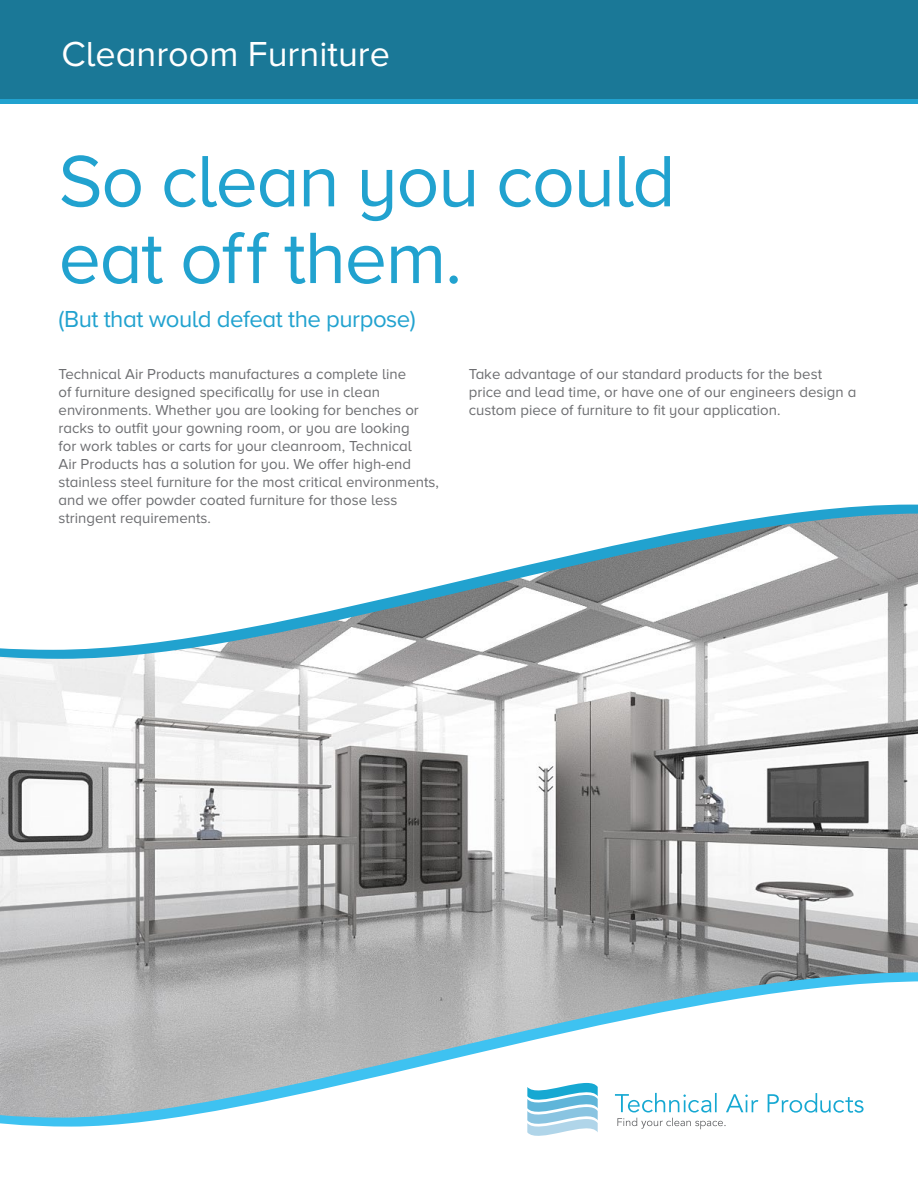
<style>
.page{position:relative;width:918px;height:1188px;background:#fff}
.page>*{position:absolute;margin:0;border:0;box-sizing:border-box;transform-origin:0 0}
.t1{font:75.3px/76.7px "Proxima Nova A";letter-spacing:-.02em;color:#21a2cf}
.t2{font:36px "Proxima Nova A";color:#fff}
.t3{font:24px "Proxima Nova A";letter-spacing:-.02em;color:#21a2cf}
.t4{font:15px/18px "Proxima Nova A";color:#6d6e71}
</style>
<div class="page">
<img style="left:0;top:659px;width:918px;height:313px">
<svg style="left:0;top:972px;width:918px;height:9px;background:#a0abaf"></svg>
<svg style="left:0;top:650px;width:907px;height:9px"></svg>
<svg style="left:0;top:504px;width:918px;height:146px"></svg>
<svg style="left:0;top:981px;width:918px;height:149px"></svg>
<div style="left:0;top:0;width:918px;height:103px;background:#21a2cf"></div>
<div style="left:0;top:0;width:918px;height:99px;background:#1a7897"></div>
<svg style="left:527px;top:1083px;width:71px;height:53px"></svg>
<svg style="left:615px;top:1093px;width:249px;height:36px"></svg>
<h2 class="t2" style="left:62px;top:34px;width:330px">Cleanroom Furniture</h2>
<h1 class="t1" style="left:59px;top:142px;width:619px">So clean you could eat off them.</h1>
<h3 class="t3" style="left:59px;top:305px;width:359px">(But that would defeat the purpose)</h3>
<p class="t4" style="left:59px;top:365px;width:382px">Technical Air Products manufactures a complete line<br>of furniture designed specifically for use in clean environments. Whether you are looking for benches or racks to outfit your gowning room, or you are looking<br>for work tables or carts for your cleanroom, Technical<br>Air Products has a solution for you. We offer high-end stainless steel furniture for the most critical environments, and we offer powder coated furniture for those less stringent requirements.</p>
<p class="t4" style="left:469px;top:365px;width:389px">Take advantage of our standard products for the best price and lead time, or have one of our engineers design a custom piece of furniture to fit your application.</p>
</div>
